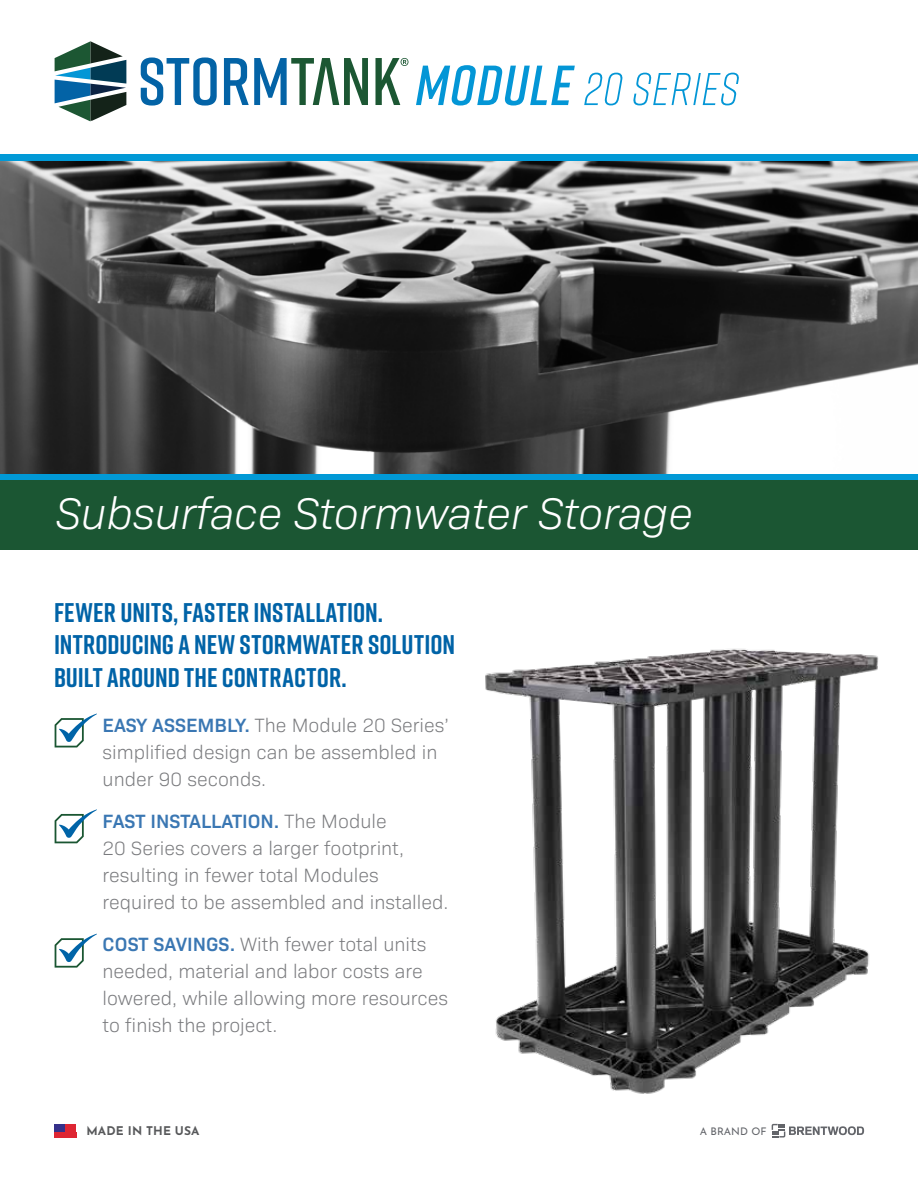
<style>
.page{position:relative;width:918px;height:1188px;background:#fff}
.page>*{position:absolute;margin:0;border:0;box-sizing:border-box;transform-origin:0 0}
.t1{font:italic 300 45px "Bio Sans";letter-spacing:-.005em;color:#fff}
.t2{font:700 27px/32.4px "Rift";letter-spacing:.005em;color:#0063a7}
.t3{font:300 19.5px/27px "Bio Sans";color:#797a7d}
.t4{font:700 12px "Josefin Sans";letter-spacing:.015em;color:#58595b}
.t5{font:10.5px "Josefin Sans";color:#63656a}
.s1{font-weight:600;color:#3a77b3}
</style>
<div class="page">
<svg style="left:416px;top:65px;width:159px;height:41px"></svg>
<svg style="left:584px;top:73px;width:39px;height:32px"></svg>
<svg style="left:633px;top:73px;width:106px;height:32px"></svg>
<svg style="left:141px;top:57px;width:76px;height:49px"></svg>
<svg style="left:224px;top:58px;width:144px;height:47px"></svg>
<svg style="left:55px;top:41px;width:71px;height:80px"></svg>
<svg style="left:375px;top:58px;width:33px;height:47px"></svg>
<img style="left:0;top:160px;width:918px;height:314px">
<div style="left:0;top:154px;width:918px;height:6px;background:#0199d6"></div>
<div style="left:0;top:474px;width:918px;height:6px;background:#0199d6"></div>
<svg style="left:54px;top:1124px;width:22px;height:14px"></svg>
<div style="left:54px;top:1124px;width:10px;height:8px;background:#35318a"></div>
<div style="left:0;top:480px;width:918px;height:69px;background:#1b5633"></div>
<img style="left:485px;top:648px;width:394px;height:490px">
<svg style="left:55px;top:714px;width:42px;height:33px"></svg>
<svg style="left:55px;top:809px;width:42px;height:34px"></svg>
<svg style="left:55px;top:934px;width:42px;height:34px"></svg>
<h1 class="t1" style="left:56px;top:481px;width:639px">Subsurface Stormwater Storage</h1>
<h2 class="t2" style="left:54px;top:596px;width:403px">FEWER UNITS, FASTER INSTALLATION.<br>INTRODUCING A NEW STORMWATER SOLUTION<br>BUILT AROUND THE CONTRACTOR.</h2>
<p class="t3" style="left:103px;top:711px;width:348px"><span class="s1">EASY ASSEMBLY.</span> The Module 20 Series’ simplified design can be assembled in under 90 seconds.</p>
<p class="t3" style="left:103px;top:806px;width:347px"><span class="s1">FAST INSTALLATION.</span> The Module<br>20 Series covers a larger footprint, resulting in fewer total Modules required to be assembled and installed.</p>
<p class="t3" style="left:103px;top:930px;width:347px"><span class="s1">COST SAVINGS.</span> With fewer total units needed, material and labor costs are lowered, while allowing more resources to finish the project.</p>
<p class="t4" style="left:86px;top:1120px;width:115px">MADE IN THE USA</p>
<p class="t5" style="left:700px;top:1122px;width:68px">A BRAND OF</p>
</div>
